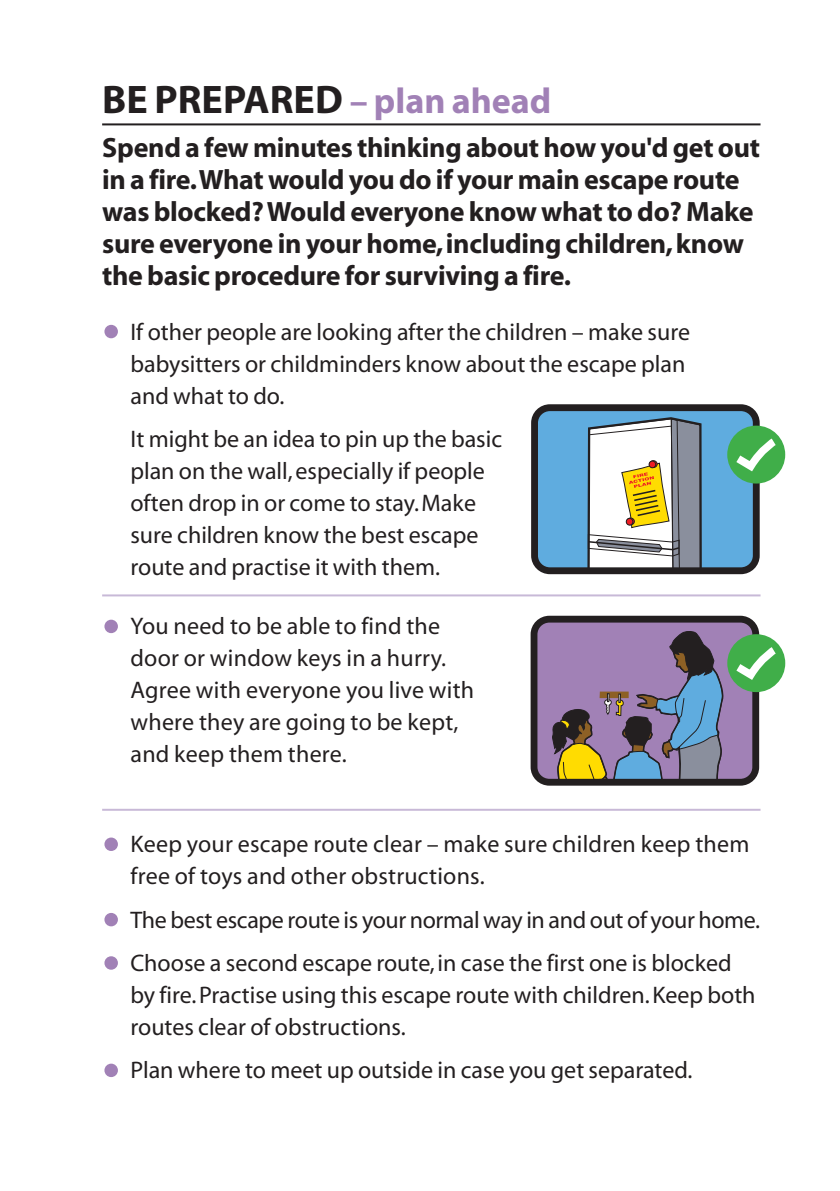
<style>
.page{position:relative;width:840px;height:1191px;background:#fff}
.page>*{position:absolute;margin:0;border:0;box-sizing:border-box;transform-origin:0 0}
.t1{font:700 40px "Myriad";color:#231f20}
.t2{font:700 28px/32px "Myriad";letter-spacing:-.01em;color:#231f20}
.t3{font:24px/32px "Myriad";color:#231f20}
.s1{font-size:36px;color:#a181b6}
.s2{font-size:64px;color:#a181b6}
</style>
<div class="page">
<div style="left:531px;top:404px;width:228px;height:170px;border:7px solid #231f20;border-radius:15px"></div>
<div style="left:726px;top:425px;width:58px;height:58px;background:#40ae49;border-radius:50%"></div>
<svg style="left:535px;top:406px;width:245px;height:166px"></svg>
<hr style="left:102px;top:594px;width:658px;height:2px;background:#c8b9d7">
<div style="left:530px;top:616px;width:228px;height:169px;border:7px solid #231f20;border-radius:15px"></div>
<div style="left:726px;top:634px;width:58px;height:58px;background:#40ae49;border-radius:50%"></div>
<svg style="left:532px;top:618px;width:248px;height:166px;background:#857f93"></svg>
<hr style="left:102px;top:808px;width:658px;height:2px;background:#c8b9d7">
<hr style="left:102px;top:123px;width:658px;height:2px;background:#231f20">
<h1 class="t1" style="left:102px;top:85px;width:450px">BE PREPARED <span class="s1">– plan ahead</span></h1>
<p class="t2" style="left:102px;top:134px;width:659px">Spend a few minutes thinking about how you'd get out in a fire.What would you do if your main escape route was blocked? Would everyone know what to do? Make sure everyone in your home,including children,know the basic procedure for surviving a fire.</p>
<p class="t3" style="left:130px;top:317px;width:561px;text-indent:-28px"><span class="s2">•</span> If other people are looking after the children – make sure babysitters or childminders know about the escape plan and what to do.</p>
<p class="t3" style="left:130px;top:425px;width:373px">It might be an idea to pin up the basic plan on the wall, especially if people often drop in or come to stay.Make sure children know the best escape route and practise it with them.</p>
<p class="t3" style="left:130px;top:612px;width:345px;text-indent:-28px"><span class="s2">•</span> You need to be able to find the door or window keys in a hurry.<br>Agree with everyone you live with where they are going to be kept, and keep them there.</p>
<p class="t3" style="left:130px;top:830px;width:620px;text-indent:-28px"><span class="s2">•</span> Keep your escape route clear – make sure children keep them free of toys and other obstructions.</p>
<p class="t3" style="left:102px;top:905px;width:659px"><span class="s2">•</span> The best escape route is your normal way in and out of your home.</p>
<p class="t3" style="left:130px;top:949px;width:626px;text-indent:-28px"><span class="s2">•</span> Choose a second escape route, in case the first one is blocked by fire.Practise using this escape route with children.Keep both routes clear of obstructions.</p>
<p class="t3" style="left:102px;top:1056px;width:591px"><span class="s2">•</span> Plan where to meet up outside in case you get separated.</p>
</div>
